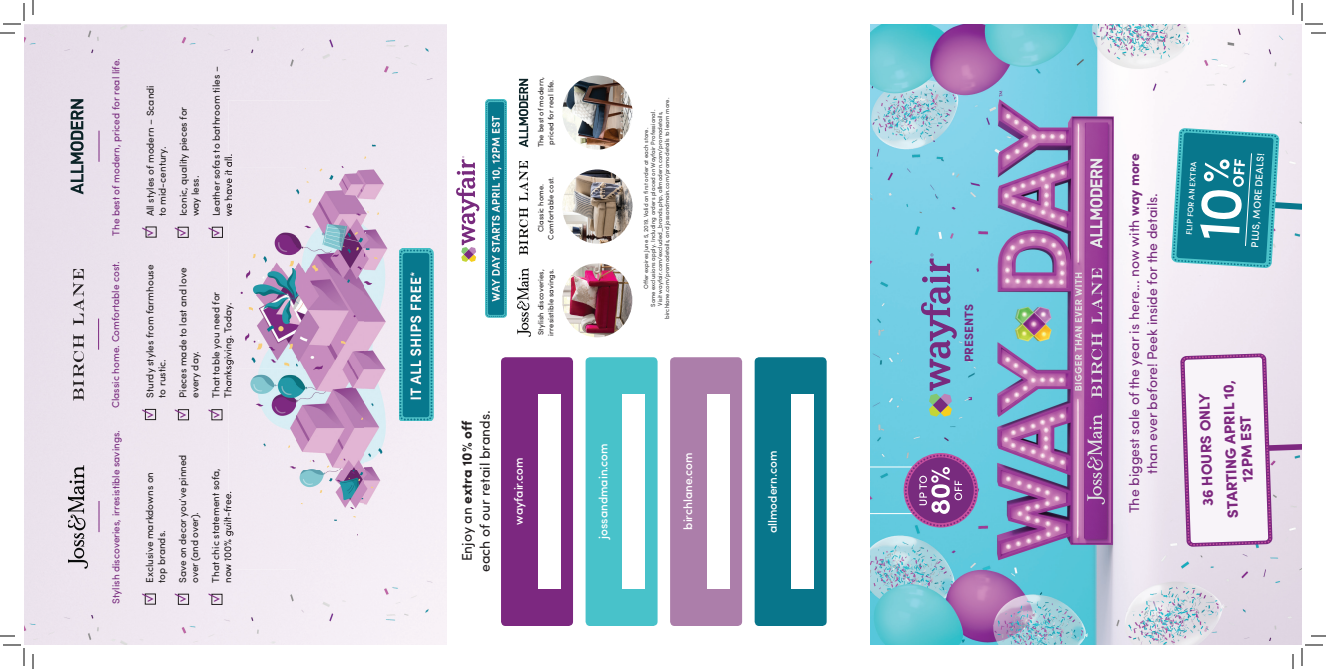
<style>
.page{position:relative;width:1326px;height:669px;background:#fff}
.page>*{position:absolute;margin:0;border:0;box-sizing:border-box;transform-origin:0 0}
.t1{font:900 15px/16px "Sofia Pro";color:#7d287f;text-align:center}
.t2{font:700 15px "Sofia Pro";color:#7d287f}
.t3{font:14px/18px "Sofia Pro";color:#782b7e;text-align:center}
.t4{font:14px/18px "Sofia Pro";color:#231f20;text-align:center}
.t5{font:500 14px "Texta";color:#7c2880}
.t6{font:500 12px "Sofia Pro";letter-spacing:-.005em;color:#fff}
.t7{font:700 12px "Sofia Pro";color:#782b7e}
.t8{font:10px/12px "Sofia Pro";color:#231f20}
.t9{font:10px "Sofia Pro";color:#782b7e}
.t10{font:500 10px "Sofia Pro";color:#fff}
.t11{font:500 8px "Sofia Pro";color:#fff}
.t12{font:7.5px/10px "Sofia Pro";letter-spacing:.02em;color:#231f20;text-align:center}
.t13{font:6px/7px "Sofia Pro";color:#3e3e3f;text-align:center}
.s1{font-weight:700}
</style>
<div class="page">
<img style="left:870px;top:24px;width:432px;height:621px">
<img style="left:24px;top:24px;width:423px;height:621px">
<svg style="left:921px;top:253px;width:36px;height:164px;background:#77a0c2"></svg>
<svg style="left:1180px;top:353px;width:122px;height:194px"></svg>
<img style="left:485px;top:99px;width:22px;height:219px">
<img style="left:562px;top:263px;width:70px;height:74px">
<img style="left:562px;top:75px;width:71px;height:75px">
<img style="left:562px;top:170px;width:71px;height:74px">
<img style="left:520px;top:162px;width:8px;height:93px">
<svg style="left:73px;top:269px;width:11px;height:56px"></svg>
<svg style="left:73px;top:334px;width:11px;height:67px"></svg>
<svg style="left:519px;top:79px;width:9px;height:68px"></svg>
<svg style="left:70px;top:99px;width:14px;height:95px"></svg>
<div style="left:145px;top:594px;width:11px;height:10px;border:1px solid #231f20"></div>
<div style="left:145px;top:409px;width:11px;height:11px;border:1px solid #231f20"></div>
<div style="left:178px;top:594px;width:11px;height:11px;border:1px solid #231f20"></div>
<div style="left:178px;top:409px;width:11px;height:11px;border:1px solid #231f20"></div>
<div style="left:178px;top:227px;width:11px;height:11px;border:1px solid #231f20"></div>
<div style="left:212px;top:594px;width:10px;height:11px;border:1px solid #231f20"></div>
<div style="left:212px;top:409px;width:10px;height:11px;border:1px solid #231f20"></div>
<div style="left:212px;top:227px;width:11px;height:11px;border:1px solid #231f20"></div>
<hr style="left:99px;top:501px;width:1px;height:31px;background:#7c2880">
<hr style="left:98px;top:319px;width:1px;height:31px;background:#7c2880">
<hr style="left:99px;top:131px;width:1px;height:31px;background:#7c2880">
<img style="left:68px;top:466px;width:20px;height:103px">
<hr style="left:870px;top:467px;width:89px;height:1px;background:#fff">
<hr style="left:870px;top:513px;width:89px;height:1px;background:#fff">
<svg style="left:905px;top:454px;width:72px;height:73px;background:#8d62a1"></svg>
<img style="left:399px;top:248px;width:35px;height:173px">
<div style="left:501px;top:357px;width:72px;height:269px;background:#7c2880;border-radius:4px"></div>
<div style="left:538px;top:394px;width:22px;height:195px;background:#fff"></div>
<div style="left:586px;top:357px;width:72px;height:269px;background:#48c2ca;border-radius:4px"></div>
<div style="left:622px;top:394px;width:23px;height:195px;background:#fff"></div>
<div style="left:670px;top:357px;width:72px;height:269px;background:#ac7eaa;border-radius:4px"></div>
<div style="left:707px;top:394px;width:23px;height:195px;background:#fff"></div>
<div style="left:755px;top:357px;width:72px;height:269px;background:#08768b;border-radius:4px"></div>
<div style="left:791px;top:394px;width:23px;height:195px;background:#fff"></div>
<img style="left:517px;top:268px;width:14px;height:69px">
<svg style="left:456px;top:156px;width:23px;height:106px"></svg>
<img style="left:229px;top:100px;width:169px;height:469px">
<img style="left:229px;top:492px;width:5px;height:77px">
<img style="left:229px;top:303px;width:5px;height:95px">
<img style="left:229px;top:154px;width:3px;height:62px">
<svg style="left:0;top:32px;width:15px;height:2px"></svg>
<svg style="left:1311px;top:32px;width:15px;height:2px"></svg>
<svg style="left:0;top:635px;width:15px;height:2px"></svg>
<svg style="left:1311px;top:635px;width:15px;height:2px"></svg>
<svg style="left:32px;top:0;width:2px;height:15px"></svg>
<svg style="left:32px;top:654px;width:2px;height:15px"></svg>
<svg style="left:1292px;top:0;width:2px;height:15px"></svg>
<svg style="left:1292px;top:654px;width:2px;height:15px"></svg>
<svg style="left:3px;top:3px;width:22px;height:22px"></svg>
<svg style="left:3px;top:644px;width:22px;height:22px"></svg>
<svg style="left:1301px;top:3px;width:22px;height:22px"></svg>
<svg style="left:1301px;top:644px;width:22px;height:22px"></svg>
<svg style="left:1171px;top:128px;width:131px;height:140px;background:#4f9eae"></svg>
<p class="t9" style="left:108px;top:236px;width:180px;rotate:-90deg">The best of modern, priced for real life.</p>
<p class="t9" style="left:108px;top:408px;width:149px;rotate:-90deg">Classic home. Comfortable cost.</p>
<p class="t9" style="left:108px;top:604px;width:175px;rotate:-90deg">Stylish discoveries, irresistible savings.</p>
<p class="t8" style="left:144px;top:216px;width:133px;rotate:-90deg">All styles of modern – Scandi to mid-century.</p>
<p class="t8" style="left:177px;top:216px;width:111px;rotate:-90deg">Iconic, quality pieces for way less.</p>
<p class="t8" style="left:210px;top:216px;width:152px;rotate:-90deg">Leather sofas to bathroom tiles – we have it all.</p>
<h2 class="t5" style="left:139px;top:236px;width:10px;rotate:-90deg">√</h2>
<h2 class="t5" style="left:172px;top:236px;width:10px;rotate:-90deg">√</h2>
<h2 class="t5" style="left:206px;top:236px;width:10px;rotate:-90deg">√</h2>
<p class="t8" style="left:143px;top:398px;width:135px;rotate:-90deg">Sturdy styles from farmhouse to rustic.</p>
<p class="t8" style="left:176px;top:398px;width:132px;rotate:-90deg">Pieces made to last and love every day.</p>
<h2 class="t5" style="left:139px;top:418px;width:10px;rotate:-90deg">√</h2>
<h2 class="t5" style="left:172px;top:418px;width:10px;rotate:-90deg">√</h2>
<p class="t8" style="left:209px;top:398px;width:108px;rotate:-90deg">That table you need for<br>Thanksgiving. Today.</p>
<h2 class="t5" style="left:206px;top:418px;width:10px;rotate:-90deg">√</h2>
<p class="t8" style="left:143px;top:583px;width:112px;rotate:-90deg">Exclusive markdowns on top brands.</p>
<p class="t8" style="left:176px;top:583px;width:130px;rotate:-90deg">Save on decor you’ve pinned over (and over).</p>
<h2 class="t5" style="left:139px;top:602px;width:10px;rotate:-90deg">√</h2>
<h2 class="t5" style="left:172px;top:602px;width:10px;rotate:-90deg">√</h2>
<p class="t8" style="left:209px;top:583px;width:116px;rotate:-90deg">That chic statement sofa, now 100% guilt-free.</p>
<h2 class="t5" style="left:206px;top:602px;width:10px;rotate:-90deg">√</h2>
<p class="t12" style="left:535px;top:147px;width:72px;rotate:-90deg">The best of modern, priced for real life.</p>
<p class="t12" style="left:535px;top:240px;width:64px;rotate:-90deg">Classic home.<br>Comfortable cost.</p>
<p class="t12" style="left:535px;top:336px;width:69px;text-align:left;rotate:-90deg">Stylish discoveries, irresistible savings.</p>
<p class="t13" style="left:642px;top:319px;width:223px;rotate:-90deg">Offer expires June 5, 2019. Valid on first order at each store.<br>Some exclusions apply. Including orders placed on Wayfair Professional.<br>Visit wayfair.com/excluded_brands.php, allmodern.com/promodetails, birchlane.com/promodetails, and jossandmain.com/promodetails to learn more.</p>
<h2 class="t4" style="left:457px;top:572px;width:163px;rotate:-90deg">Enjoy an <span class="s1">extra 10% off </span>each of our retail brands.</h2>
<p class="t6" style="left:594px;top:539px;width:97px;rotate:-90deg">jossandmain.com</p>
<p class="t6" style="left:510px;top:525px;width:69px;rotate:-90deg">wayfair.com</p>
<p class="t6" style="left:679px;top:530px;width:79px;rotate:-90deg">birchlane.com</p>
<p class="t6" style="left:764px;top:533px;width:84px;rotate:-90deg">allmodern.com</p>
<p class="t7" style="left:960px;top:362px;width:59px;rotate:-90deg">PRESENTS</p>
<h2 class="t3" style="left:1124px;top:513px;width:362px;rotate:-90deg">The biggest sale of the year is here... now with <span class="s1">way more </span>than ever before! Peek inside for the details.</h2>
<p class="t11" style="left:1183px;top:234px;width:75px;rotate:-86deg">FLIP FOR AN EXTRA</p>
<p class="t10" style="left:1247px;top:247px;width:96px;rotate:-86deg">PLUS, MORE DEALS!</p>
<h1 class="t1" style="left:1224px;top:518px;width:139px;rotate:-92deg">STARTING APRIL 10,<br>12PM EST</h1>
<h1 class="t2" style="left:1197px;top:507px;width:114px;rotate:-92deg">36 HOURS ONLY</h1>
</div>
